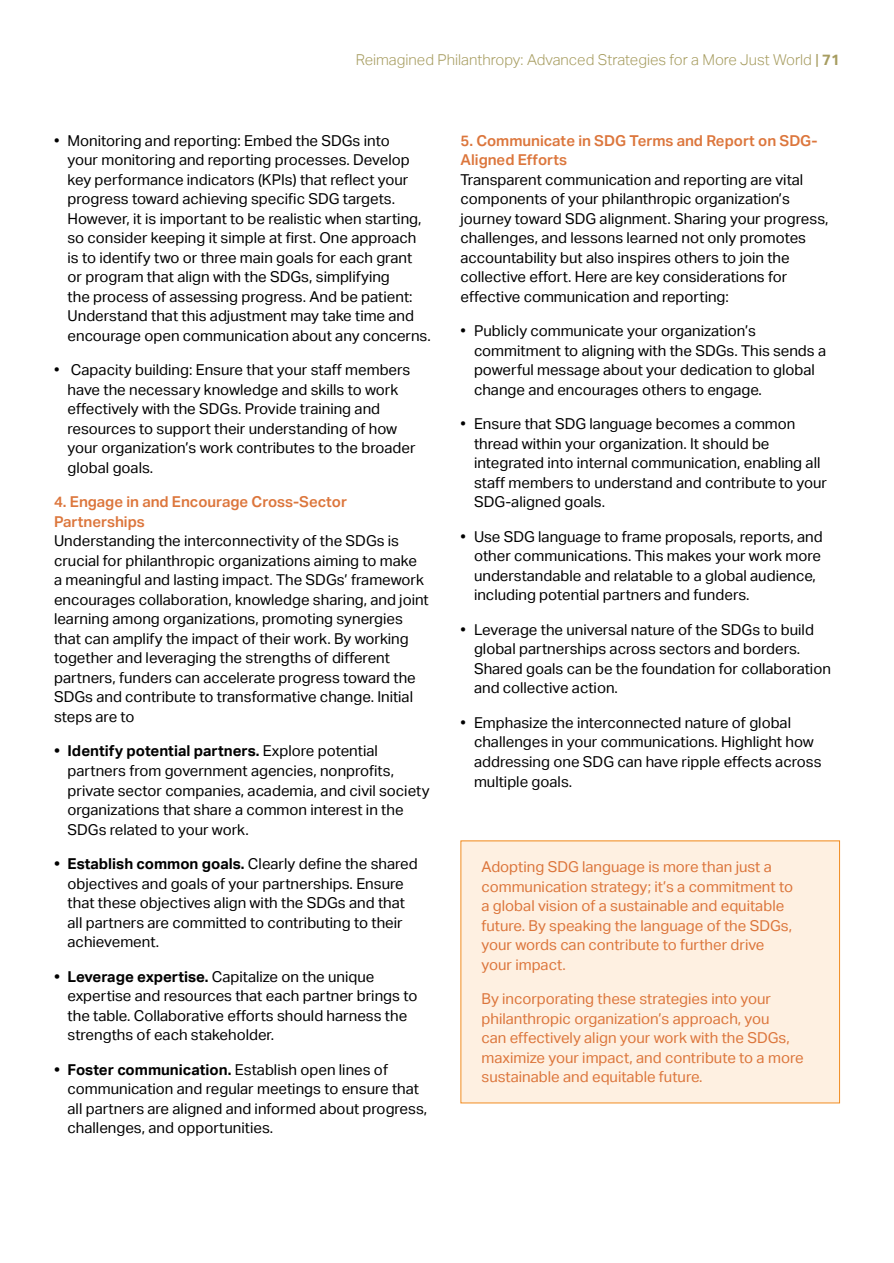
<style>
.page{position:relative;width:894px;height:1263px;background:#fff}
.page>*{position:absolute;margin:0;border:0;box-sizing:border-box;transform-origin:0 0}
.t1{font:15px/19.5px "Aktiv Grotesk";color:#000}
.t2{font:15px/19.5px "Aktiv Grotesk";color:#dc763c}
.t3{font:600 15px/19.5px "Aktiv Grotesk";color:#dc763c}
.t4{font:300 15px "Aktiv Grotesk";color:#a79d61}
.s1{font-weight:400}
.s2{font-weight:700}
</style>
<div class="page">
<div style="left:460px;top:841px;width:379px;height:262px;background:#fef0e1"></div>
<p class="t4" style="left:355px;top:51px;width:485px">Reimagined Philanthropy: Advanced Strategies for a More Just World <span class="s1">|</span> <span class="s2">71</span></p>
<p class="t1" style="left:68px;top:131px;width:364px;text-indent:-14px">• Monitoring and reporting: Embed the SDGs into<br>your monitoring and reporting processes. Develop key performance indicators (KPIs) that reflect your progress toward achieving specific SDG targets.<br>However, it is important to be realistic when starting, so consider keeping it simple at first. One approach is to identify two or three main goals for each grant<br>or program that align with the SDGs, simplifying<br>the process of assessing progress. And be patient:<br>Understand that this adjustment may take time and encourage open communication about any concerns.</p>
<p class="t1" style="left:68px;top:360px;width:349px;text-indent:-14px">• Capacity building: Ensure that your staff members have the necessary knowledge and skills to work effectively with the SDGs. Provide training and resources to support their understanding of how your organization’s work contributes to the broader global goals.</p>
<p class="t3" style="left:54px;top:492px;width:294px">4. Engage in and Encourage Cross-Sector<br>Partnerships</p>
<p class="t1" style="left:54px;top:531px;width:376px">Understanding the interconnectivity of the SDGs is crucial for philanthropic organizations aiming to make<br>a meaningful and lasting impact. The SDGs’ framework encourages collaboration, knowledge sharing, and joint learning among organizations, promoting synergies that can amplify the impact of their work. By working together and leveraging the strengths of different partners, funders can accelerate progress toward the SDGs and contribute to transformative change. Initial steps are to</p>
<p class="t1" style="left:68px;top:741px;width:363px;text-indent:-14px"><span class="s2">• Identify potential partners.</span> Explore potential partners from government agencies, nonprofits, private sector companies, academia, and civil society organizations that share a common interest in the SDGs related to your work.</p>
<p class="t1" style="left:68px;top:854px;width:351px;text-indent:-14px"><span class="s2">• Establish common goals.</span> Clearly define the shared objectives and goals of your partnerships. Ensure that these objectives align with the SDGs and that all partners are committed to contributing to their achievement.</p>
<p class="t1" style="left:68px;top:966px;width:351px;text-indent:-14px"><span class="s2">• Leverage expertise.</span> Capitalize on the unique expertise and resources that each partner brings to the table. Collaborative efforts should harness the strengths of each stakeholder.</p>
<p class="t1" style="left:68px;top:1059px;width:361px;text-indent:-14px"><span class="s2">• Foster communication.</span> Establish open lines of communication and regular meetings to ensure that all partners are aligned and informed about progress, challenges, and opportunities.</p>
<p class="t3" style="left:460px;top:131px;width:358px">5. Communicate in SDG Terms and Report on SDG-<br>Aligned Efforts</p>
<p class="t1" style="left:460px;top:170px;width:369px">Transparent communication and reporting are vital components of your philanthropic organization’s journey toward SDG alignment. Sharing your progress, challenges, and lessons learned not only promotes accountability but also inspires others to join the collective effort. Here are key considerations for effective communication and reporting:</p>
<p class="t1" style="left:474px;top:321px;width:353px;text-indent:-14px">• Publicly communicate your organization’s commitment to aligning with the SDGs. This sends a powerful message about your dedication to global change and encourages others to engage.</p>
<p class="t1" style="left:474px;top:414px;width:354px;text-indent:-14px">• Ensure that SDG language becomes a common thread within your organization. It should be integrated into internal communication, enabling all staff members to understand and contribute to your SDG-aligned goals.</p>
<p class="t1" style="left:474px;top:527px;width:350px;text-indent:-14px">• Use SDG language to frame proposals, reports, and other communications. This makes your work more understandable and relatable to a global audience, including potential partners and funders.</p>
<p class="t1" style="left:474px;top:620px;width:358px;text-indent:-14px">• Leverage the universal nature of the SDGs to build global partnerships across sectors and borders.<br>Shared goals can be the foundation for collaboration and collective action.</p>
<p class="t1" style="left:474px;top:713px;width:349px;text-indent:-14px">• Emphasize the interconnected nature of global challenges in your communications. Highlight how addressing one SDG can have ripple effects across multiple goals.</p>
<p class="t2" style="left:481px;top:857px;width:313px">Adopting SDG language is more than just a communication strategy; it’s a commitment to a global vision of a sustainable and equitable future. By speaking the language of the SDGs, your words can contribute to further drive your impact.</p>
<p class="t2" style="left:481px;top:989px;width:323px">By incorporating these strategies into your philanthropic organization’s approach, you<br>can effectively align your work with the SDGs, maximize your impact, and contribute to a more sustainable and equitable future.</p>
</div>
